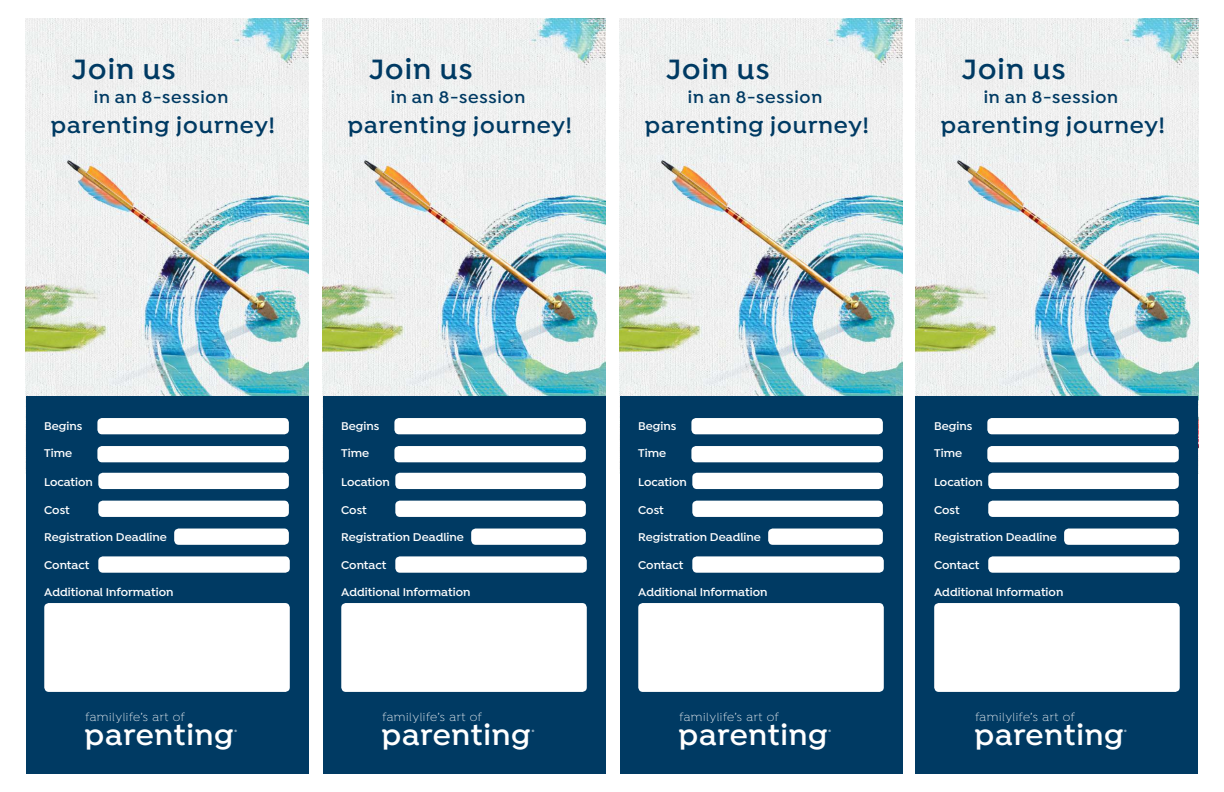
<style>
.page{position:relative;width:1224px;height:792px;background:#fff}
.page>*{position:absolute;margin:0;border:0;box-sizing:border-box;transform-origin:0 0}
.t1{font:600 30.7px "Isidora";letter-spacing:.025em;color:#fff}
.t2{font:600 29.8px "Isidora";letter-spacing:.04em;color:#003a63}
.t3{font:600 23.8px "Isidora";letter-spacing:.04em;color:#003a63}
.t4{font:600 17.9px "Isidora";letter-spacing:.04em;color:#003a63}
.t5{font:300 12.2px "Isidora";letter-spacing:.05em;color:#fff}
.t6{font:600 12px "Isidora";color:#fff}
.t7{font:600 3.4px "Isidora";color:#fff}
</style>
<div class="page">
<img style="left:323px;top:18px;width:282px;height:378px">
<img style="left:620px;top:18px;width:282px;height:378px">
<img style="left:916px;top:18px;width:282px;height:378px">
<img style="left:26px;top:18px;width:282px;height:378px">
<div style="left:323px;top:396px;width:282px;height:378px;background:#003a63"></div>
<div style="left:620px;top:396px;width:282px;height:378px;background:#003a63"></div>
<div style="left:916px;top:396px;width:282px;height:378px;background:#003a63"></div>
<div style="left:26px;top:396px;width:282px;height:378px;background:#003a63"></div>
<div style="left:394px;top:418px;width:192px;height:16px;background:#fff;border-radius:5px"></div>
<div style="left:691px;top:418px;width:192px;height:16px;background:#fff;border-radius:5px"></div>
<div style="left:987px;top:418px;width:192px;height:16px;background:#fff;border-radius:5px"></div>
<div style="left:97px;top:418px;width:192px;height:16px;background:#fff;border-radius:5px"></div>
<div style="left:341px;top:603px;width:246px;height:89px;background:#fff;border-radius:5px"></div>
<div style="left:638px;top:603px;width:246px;height:89px;background:#fff;border-radius:5px"></div>
<div style="left:934px;top:603px;width:246px;height:89px;background:#fff;border-radius:5px"></div>
<div style="left:44px;top:603px;width:246px;height:89px;background:#fff;border-radius:5px"></div>
<div style="left:395px;top:473px;width:191px;height:16px;background:#fff;border-radius:5px"></div>
<div style="left:692px;top:473px;width:191px;height:16px;background:#fff;border-radius:5px"></div>
<div style="left:988px;top:473px;width:191px;height:16px;background:#fff;border-radius:5px"></div>
<div style="left:98px;top:473px;width:191px;height:16px;background:#fff;border-radius:5px"></div>
<div style="left:471px;top:529px;width:115px;height:16px;background:#fff;border-radius:5px"></div>
<div style="left:768px;top:529px;width:115px;height:16px;background:#fff;border-radius:5px"></div>
<div style="left:1064px;top:529px;width:115px;height:16px;background:#fff;border-radius:5px"></div>
<div style="left:174px;top:529px;width:115px;height:16px;background:#fff;border-radius:5px"></div>
<div style="left:395px;top:556px;width:192px;height:17px;background:#fff;border-radius:5px"></div>
<div style="left:692px;top:556px;width:192px;height:17px;background:#fff;border-radius:5px"></div>
<div style="left:988px;top:556px;width:192px;height:17px;background:#fff;border-radius:5px"></div>
<div style="left:98px;top:556px;width:192px;height:17px;background:#fff;border-radius:5px"></div>
<div style="left:395px;top:501px;width:191px;height:16px;background:#fff;border-radius:5px"></div>
<div style="left:692px;top:501px;width:191px;height:16px;background:#fff;border-radius:5px"></div>
<div style="left:988px;top:501px;width:191px;height:16px;background:#fff;border-radius:5px"></div>
<div style="left:98px;top:501px;width:191px;height:16px;background:#fff;border-radius:5px"></div>
<div style="left:394px;top:446px;width:192px;height:16px;background:#fff;border-radius:5px"></div>
<div style="left:691px;top:446px;width:192px;height:16px;background:#fff;border-radius:5px"></div>
<div style="left:987px;top:446px;width:192px;height:16px;background:#fff;border-radius:5px"></div>
<div style="left:97px;top:446px;width:192px;height:16px;background:#fff;border-radius:5px"></div>
<h2 class="t2" style="left:72px;top:55px;width:105px">Join us</h2>
<h3 class="t4" style="left:94px;top:89px;width:136px">in an 8-session</h3>
<h3 class="t3" style="left:51px;top:114px;width:225px">parenting journey!</h3>
<h2 class="t2" style="left:369px;top:55px;width:105px">Join us</h2>
<h3 class="t4" style="left:391px;top:89px;width:136px">in an 8-session</h3>
<h3 class="t3" style="left:348px;top:114px;width:225px">parenting journey!</h3>
<h2 class="t2" style="left:666px;top:55px;width:105px">Join us</h2>
<h3 class="t4" style="left:688px;top:89px;width:136px">in an 8-session</h3>
<h3 class="t3" style="left:645px;top:114px;width:225px">parenting journey!</h3>
<h2 class="t2" style="left:962px;top:55px;width:105px">Join us</h2>
<h3 class="t4" style="left:984px;top:89px;width:136px">in an 8-session</h3>
<h3 class="t3" style="left:941px;top:114px;width:225px">parenting journey!</h3>
<p class="t6" style="left:44px;top:420px;width:40px">Begins</p>
<p class="t6" style="left:341px;top:420px;width:40px">Begins</p>
<p class="t6" style="left:638px;top:420px;width:40px">Begins</p>
<p class="t6" style="left:934px;top:420px;width:40px">Begins</p>
<p class="t6" style="left:44px;top:448px;width:29px">Time</p>
<p class="t6" style="left:341px;top:448px;width:29px">Time</p>
<p class="t6" style="left:638px;top:448px;width:29px">Time</p>
<p class="t6" style="left:934px;top:448px;width:29px">Time</p>
<p class="t6" style="left:44px;top:476px;width:50px">Location</p>
<p class="t6" style="left:341px;top:476px;width:50px">Location</p>
<p class="t6" style="left:638px;top:476px;width:50px">Location</p>
<p class="t6" style="left:934px;top:476px;width:50px">Location</p>
<p class="t6" style="left:44px;top:504px;width:27px">Cost</p>
<p class="t6" style="left:341px;top:504px;width:27px">Cost</p>
<p class="t6" style="left:638px;top:504px;width:27px">Cost</p>
<p class="t6" style="left:934px;top:504px;width:27px">Cost</p>
<p class="t6" style="left:44px;top:532px;width:124px">Registration Deadline</p>
<p class="t6" style="left:341px;top:532px;width:124px">Registration Deadline</p>
<p class="t6" style="left:638px;top:532px;width:124px">Registration Deadline</p>
<p class="t6" style="left:934px;top:532px;width:124px">Registration Deadline</p>
<p class="t6" style="left:44px;top:560px;width:47px">Contact</p>
<p class="t6" style="left:341px;top:560px;width:47px">Contact</p>
<p class="t6" style="left:638px;top:560px;width:47px">Contact</p>
<p class="t6" style="left:934px;top:560px;width:47px">Contact</p>
<p class="t6" style="left:44px;top:587px;width:131px">Additional Information</p>
<p class="t6" style="left:341px;top:587px;width:131px">Additional Information</p>
<p class="t6" style="left:638px;top:587px;width:131px">Additional Information</p>
<p class="t6" style="left:934px;top:587px;width:131px">Additional Information</p>
<p class="t5" style="left:85px;top:711px;width:101px">familylife’s art of</p>
<h1 class="t1" style="left:85px;top:720px;width:151px">parenting</h1>
<p class="t7" style="left:235px;top:729px;width:4px">®</p>
<p class="t5" style="left:382px;top:711px;width:101px">familylife’s art of</p>
<h1 class="t1" style="left:382px;top:720px;width:151px">parenting</h1>
<p class="t7" style="left:532px;top:729px;width:4px">®</p>
<p class="t5" style="left:679px;top:711px;width:101px">familylife’s art of</p>
<h1 class="t1" style="left:679px;top:720px;width:151px">parenting</h1>
<p class="t7" style="left:828px;top:729px;width:4px">®</p>
<p class="t5" style="left:975px;top:711px;width:101px">familylife’s art of</p>
<h1 class="t1" style="left:975px;top:720px;width:151px">parenting</h1>
<p class="t7" style="left:1124px;top:729px;width:4px">®</p>
</div>
